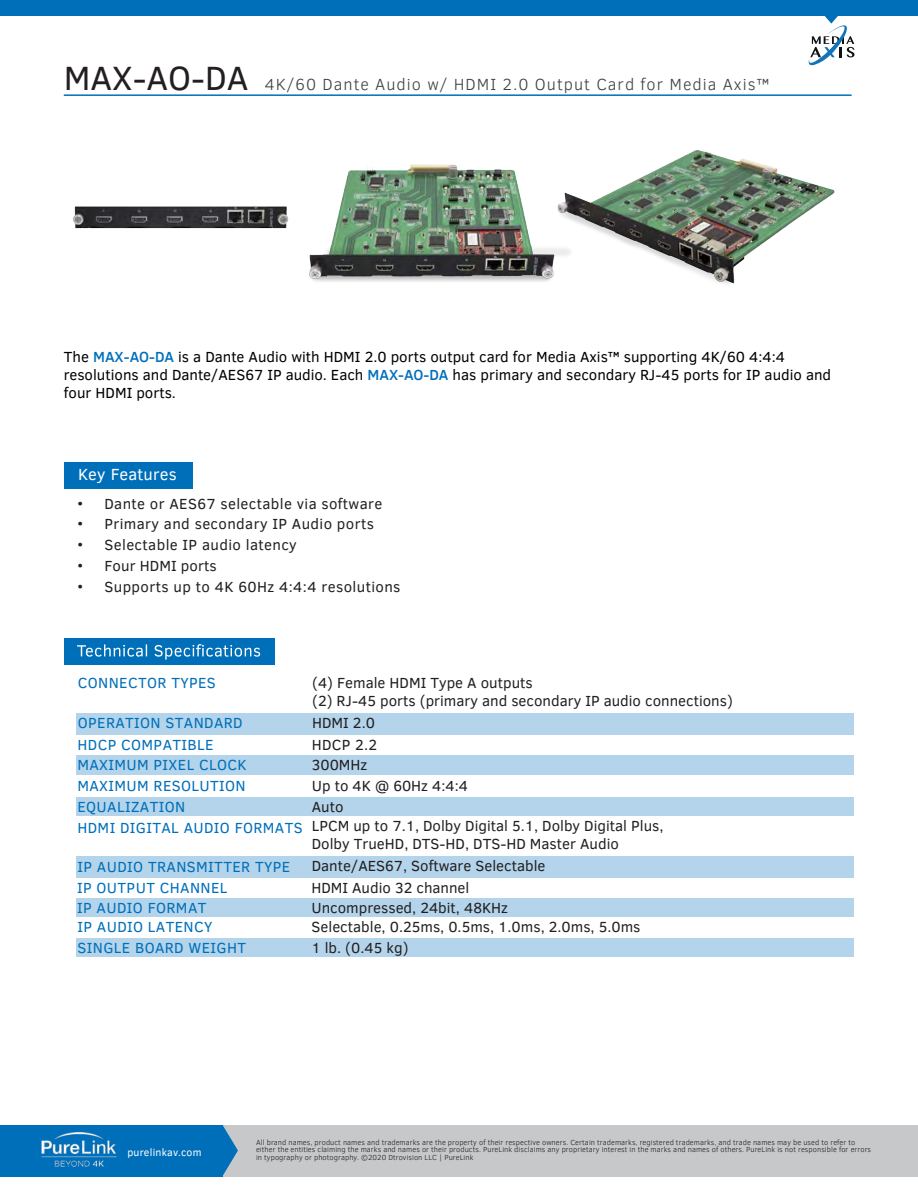
<style>
.page{position:relative;width:918px;height:1188px;background:#fff}
.page>*{position:absolute;margin:0;border:0;box-sizing:border-box;transform-origin:0 0}
.t1{font:300 16.5px "Clear Sans";letter-spacing:.06em;color:#414042}
.t2{font:16.5px "Clear Sans";letter-spacing:.01em;color:#fff}
.t3{font:15px/20.5px "Clear Sans";color:#231f20}
.t4{font:15px/20.5px "Clear Sans";letter-spacing:.025em;color:#006fba}
.t5{font:15px/18px "Clear Sans";color:#000}
.t6{font:15px "Clear Sans";letter-spacing:.025em;color:#231f20}
.t7{font:10.5px "Clear Sans";letter-spacing:.025em;color:#fff}
.t8{font:300 7.5px/7.5px "Clear Sans";letter-spacing:.01em;color:#231f20}
.s1{font-weight:400;font-size:34.5px;color:#231f20}
.s2{font-weight:500;color:#006fba}
</style>
<div class="page">
<div style="left:76px;top:756px;width:778px;height:19px;background:#b3d4ea"></div>
<div style="left:76px;top:899px;width:778px;height:18px;background:#b3d4ea"></div>
<div style="left:76px;top:797px;width:778px;height:18px;background:#b3d4ea"></div>
<div style="left:76px;top:856px;width:778px;height:22px;background:#b3d4ea"></div>
<div style="left:76px;top:713px;width:778px;height:22px;background:#b3d4ea"></div>
<div style="left:223px;top:1125px;width:695px;height:51px;background:#c7c8ca"></div>
<div style="left:0;top:0;width:918px;height:16px;background:#006fba"></div>
<div style="left:0;top:1125px;width:223px;height:51px;background:#006fba"></div>
<svg style="left:223px;top:1126px;width:15px;height:49px"></svg>
<div style="left:64px;top:462px;width:128px;height:27px;background:#006fba"></div>
<hr style="left:64px;top:94px;width:788px;height:2px;background:#006fba">
<div style="left:64px;top:638px;width:211px;height:27px;background:#006fba"></div>
<svg style="left:77px;top:644px;width:183px;height:16px"></svg>
<div style="left:76px;top:938px;width:778px;height:18px;background:#b3d4ea"></div>
<img style="left:41px;top:1132px;width:75px;height:35px">
<img style="left:616px;top:94px;width:236px;height:190px">
<img style="left:73px;top:206px;width:192px;height:23px">
<img style="left:265px;top:94px;width:351px;height:188px">
<svg style="left:809px;top:16px;width:46px;height:49px"></svg>
<h1 class="t1" style="left:64px;top:74px;width:707px"><span class="s1">MAX-AO-DA</span> 4K/60 Dante Audio w/ HDMI 2.0 Output Card for Media Axis™</h1>
<h2 class="t5" style="left:64px;top:348px;width:769px">The <span class="s2">MAX-AO-DA</span> is a Dante Audio with HDMI 2.0 ports output card for Media Axis™ supporting 4K/60 4:4:4 resolutions and Dante/AES67 IP audio. Each <span class="s2">MAX-AO-DA</span> has primary and secondary RJ-45 ports for IP audio and four HDMI ports.</h2>
<h1 class="t2" style="left:78px;top:464px;width:100px">Key Features</h1>
<h2 class="t6" style="left:77px;top:494px;width:307px">• Dante or AES67 selectable via software</h2>
<h2 class="t6" style="left:77px;top:513px;width:298px">• Primary and secondary IP Audio ports</h2>
<h2 class="t6" style="left:77px;top:534px;width:221px">• Selectable IP audio latency</h2>
<h2 class="t3" style="left:77px;top:555px;width:141px">• Four HDMI ports</h2>
<h2 class="t6" style="left:77px;top:576px;width:325px">• Supports up to 4K 60Hz 4:4:4 resolutions</h2>
<h2 class="t4" style="left:78px;top:673px;width:140px">CONNECTOR TYPES</h2>
<h2 class="t4" style="left:78px;top:712px;width:166px">OPERATION STANDARD</h2>
<h2 class="t4" style="left:77px;top:735px;width:171px">HDCP COMPATIBLE<br>MAXIMUM PIXEL CLOCK<br>MAXIMUM RESOLUTION<br>EQUALIZATION</h2>
<h2 class="t4" style="left:77px;top:817px;width:227px">HDMI DIGITAL AUDIO FORMATS</h2>
<h2 class="t4" style="left:77px;top:857px;width:215px">IP AUDIO TRANSMITTER TYPE<br>IP OUTPUT CHANNEL<br>IP AUDIO FORMAT</h2>
<h2 class="t4" style="left:77px;top:916px;width:170px;line-height:21px">IP AUDIO LATENCY<br>SINGLE BOARD WEIGHT</h2>
<h2 class="t3" style="left:312px;top:674px;width:422px;line-height:18px">(4) Female HDMI Type A outputs<br>(2) RJ-45 ports (primary and secondary IP audio connections)</h2>
<h2 class="t3" style="left:312px;top:712px;width:64px">HDMI 2.0</h2>
<h2 class="t3" style="left:312px;top:735px;width:158px">HDCP 2.2<br>300MHz<br>Up to 4K @ 60Hz 4:4:4<br>Auto</h2>
<h2 class="t3" style="left:312px;top:817px;width:353px;line-height:18px">LPCM up to 7.1, Dolby Digital 5.1, Dolby Digital Plus,<br>Dolby TrueHD, DTS-HD, DTS-HD Master Audio</h2>
<h2 class="t3" style="left:311px;top:854px;width:236px;line-height:22.5px">Dante/AES67, Software Selectable<br>HDMI Audio 32 channel</h2>
<h2 class="t3" style="left:311px;top:898px;width:198px">Uncompressed, 24bit, 48KHz</h2>
<h2 class="t3" style="left:311px;top:916px;width:331px;line-height:21px">Selectable, 0.25ms, 0.5ms, 1.0ms, 2.0ms, 5.0ms<br>1 lb. (0.45 kg)</h2>
<h3 class="t7" style="left:127px;top:1145px;width:76px">purelinkav.com</h3>
<p class="t8" style="left:256px;top:1138px;width:617px">All brand names, product names and trademarks are the property of their respective owners. Certain trademarks, registered trademarks, and trade names may be used to refer to either the entities claiming the marks and names or their products. PureLink disclaims any proprietary interest in the marks and names of others. PureLink is not responsible for errors in typography or photography. ©2020 Dtrovision LLC | PureLink</p>
</div>
